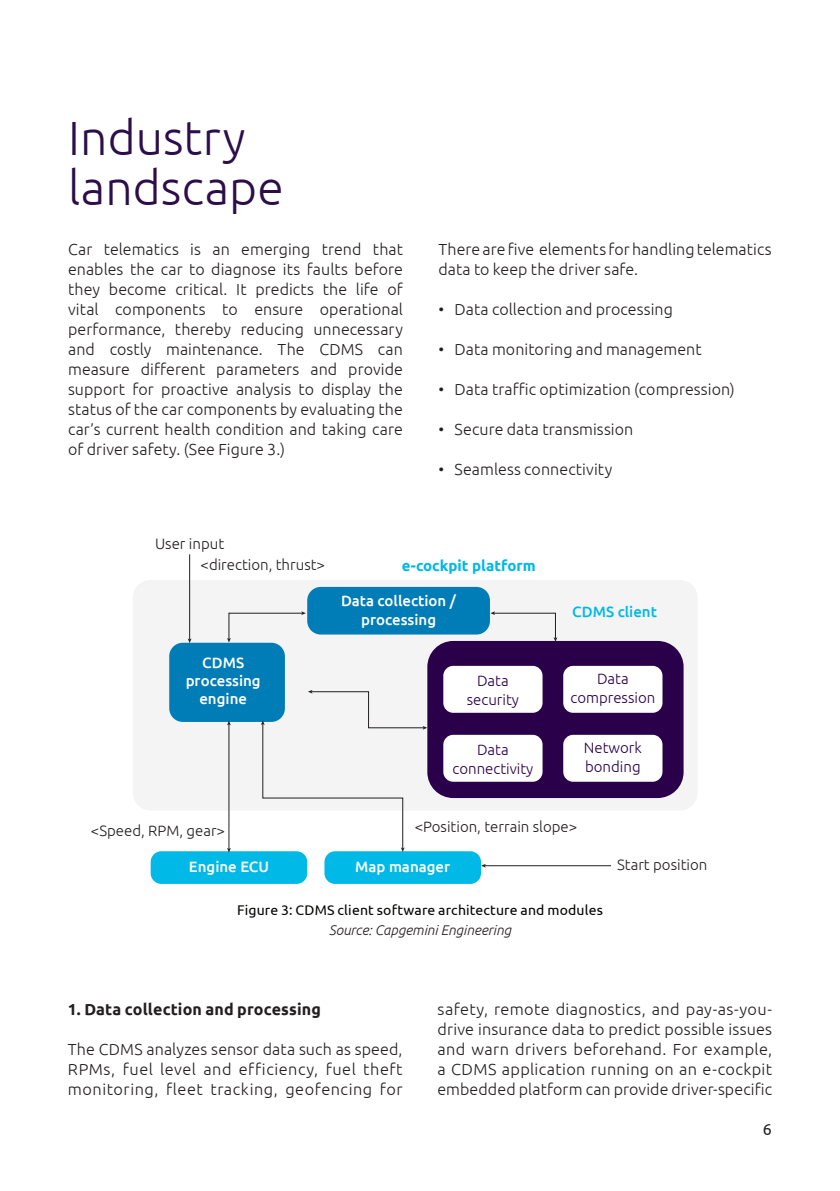
<style>
.page{position:relative;width:840px;height:1191px;background:#fff}
.page>*{position:absolute;margin:0;border:0;box-sizing:border-box;transform-origin:0 0}
.t1{font:300 48px/50px "Ubuntu";letter-spacing:.005em;color:#2b0e4a}
.t2{font:300 16px/20px "Ubuntu";letter-spacing:.005em;color:#231f20;text-align:justify}
.t3{font:700 16px "Ubuntu";letter-spacing:.01em;color:#231f20}
.t4{font:16px "Ubuntu";color:#231f20}
.t5{font:300 15px/20.6px "Ubuntu";color:#231f20}
.t6{font:500 15px/18px "Ubuntu";color:#fff;text-align:center}
.t7{font:300 15px/18.8px "Ubuntu";color:#2a004a;text-align:center}
.t8{font:700 15px "Ubuntu";color:#00b9e7}
.t9{font:500 15px "Ubuntu";color:#00b9e7}
.t10{font:14px "Ubuntu";letter-spacing:.01em;color:#040503}
.t11{font:italic 300 14px "Ubuntu";color:#231f20}
</style>
<div class="page">
<div style="left:133px;top:580px;width:564px;height:230px;background:#f3f4f3;border-radius:18px"></div>
<div style="left:307px;top:587px;width:182px;height:47px;background:#007cb6;border-radius:14px"></div>
<div style="left:169px;top:643px;width:116px;height:79px;background:#007cb6;border-radius:14px"></div>
<div style="left:427px;top:641px;width:256px;height:157px;background:#2a004a;border-radius:26px"></div>
<div style="left:443px;top:666px;width:99px;height:47px;background:#fff;border-radius:10px"></div>
<div style="left:563px;top:666px;width:99px;height:47px;background:#fff;border-radius:10px"></div>
<div style="left:443px;top:735px;width:99px;height:46px;background:#fff;border-radius:10px"></div>
<div style="left:563px;top:735px;width:99px;height:46px;background:#fff;border-radius:10px"></div>
<div style="left:151px;top:851px;width:156px;height:33px;background:#00b9e7;border-radius:11px"></div>
<div style="left:324px;top:851px;width:156px;height:33px;background:#00b9e7;border-radius:11px"></div>
<hr style="left:189px;top:554px;width:1px;height:86px;background:#231f20">
<svg style="left:188px;top:638px;width:3px;height:5px"></svg>
<hr style="left:228px;top:724px;width:1px;height:125px;background:#231f20">
<svg style="left:227px;top:721px;width:4px;height:4px"></svg>
<svg style="left:227px;top:848px;width:4px;height:4px"></svg>
<svg style="left:227px;top:611px;width:79px;height:31px"></svg>
<svg style="left:490px;top:611px;width:67px;height:31px"></svg>
<svg style="left:261px;top:690px;width:166px;height:162px"></svg>
<hr style="left:484px;top:865px;width:126px;height:1px;background:#231f20">
<h1 class="t1" style="left:68px;top:111px;width:217px">Industry landscape</h1>
<p class="t2" style="left:68px;top:239px;width:336px">Car telematics is an emerging trend that enables the car to diagnose its faults before they become critical. It predicts the life of vital components to ensure operational performance, thereby reducing unnecessary and costly maintenance. The CDMS can measure different parameters and provide support for proactive analysis to display the status of the car components by evaluating the car’s current health condition and taking care of driver safety. (See Figure 3.)</p>
<p class="t2" style="left:438px;top:239px;width:335px">There are five elements for handling telematics data to keep the driver safe.</p>
<p class="t2" style="left:438px;top:299px;width:236px">• Data collection and processing</p>
<p class="t2" style="left:438px;top:339px;width:264px">• Data monitoring and management</p>
<p class="t2" style="left:438px;top:379px;width:298px">• Data traffic optimization (compression)</p>
<p class="t2" style="left:438px;top:419px;width:196px">• Secure data transmission</p>
<p class="t2" style="left:438px;top:459px;width:175px">• Seamless connectivity</p>
<p class="t5" style="left:200px;top:533px;width:126px;text-indent:-45px">User input<br>&lt;direction, thrust&gt;</p>
<p class="t6" style="left:185px;top:653px;width:77px">CDMS processing engine</p>
<p class="t8" style="left:402px;top:556px;width:135px">e-cockpit platform</p>
<p class="t6" style="left:341px;top:590px;width:116px;line-height:18.8px">Data collection / processing</p>
<p class="t9" style="left:572px;top:602px;width:86px">CDMS client</p>
<p class="t7" style="left:466px;top:671px;width:54px">Data security</p>
<p class="t7" style="left:570px;top:669px;width:86px">Data compression</p>
<p class="t7" style="left:452px;top:739px;width:82px">Data connectivity</p>
<p class="t7" style="left:583px;top:738px;width:60px;text-align:left">Network bonding</p>
<p class="t5" style="left:91px;top:819px;width:136px">&lt;Speed, RPM, gear&gt;</p>
<p class="t5" style="left:414px;top:816px;width:164px">&lt;Position, terrain slope&gt;</p>
<p class="t6" style="left:189px;top:857px;width:81px">Engine ECU</p>
<p class="t6" style="left:355px;top:857px;width:96px">Map manager</p>
<p class="t5" style="left:616px;top:854px;width:92px">Start position</p>
<p class="t10" style="left:237px;top:901px;width:367px">Figure 3: CDMS client software architecture and modules</p>
<p class="t11" style="left:328px;top:921px;width:184px">Source: Capgemini Engineering</p>
<p class="t3" style="left:68px;top:999px;width:254px">1. Data collection and processing</p>
<p class="t2" style="left:68px;top:1039px;width:336px">The CDMS analyzes sensor data such as speed, RPMs, fuel level and efficiency, fuel theft monitoring, fleet tracking, geofencing for</p>
<p class="t2" style="left:437px;top:999px;width:336px">safety, remote diagnostics, and pay-as-you&shy;drive insurance data to predict possible issues and warn drivers beforehand. For example, a CDMS application running on an e-cockpit embedded platform can provide driver-specific</p>
<p class="t4" style="left:762px;top:1120px;width:11px">6</p>
</div>
